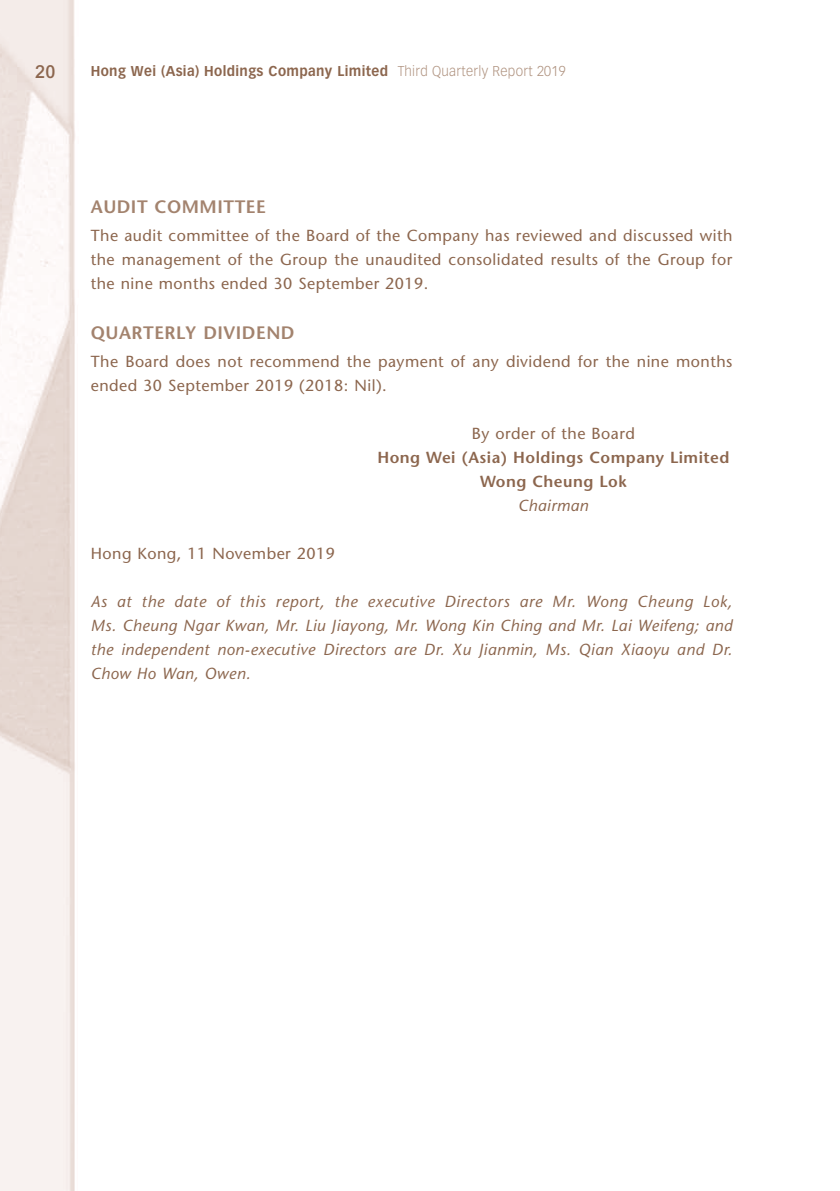
<style>
.page{position:relative;width:840px;height:1191px;background:#fff}
.page>*{position:absolute;margin:0;border:0;box-sizing:border-box;transform-origin:0 0}
.t1{font:600 18px "Stone Sans Std";letter-spacing:.03em;color:#a3836e}
.t2{font:500 18px "Arial MT Std";color:#8c664e}
.t3{font:500 16px/24px "Stone Sans Std";letter-spacing:.03em;color:#8c664e;text-align:justify}
.t4{font:italic 500 16px/24px "Stone Sans Std";letter-spacing:.03em;color:#8c664e;text-align:justify}
.t5{font:600 16px/24px "Stone Sans Std";letter-spacing:.03em;color:#8c664e;text-align:center}
.t6{font:700 14px "Vectora LT Std";letter-spacing:.025em;color:#8c664e;scale:.95 1}
.s1{font-weight:300;color:#af927f}
</style>
<div class="page">
<img style="left:0;top:0;width:75px;height:1191px">
<p class="t2" style="left:35px;top:61px;width:22px">20</p>
<p class="t6" style="left:91px;top:63px;width:501px">Hong Wei (Asia) Holdings Company Limited <span class="s1">Third Quarterly Report 2019</span></p>
<p class="t1" style="left:91px;top:196px;width:176px">AUDIT COMMITTEE</p>
<p class="t3" style="left:91px;top:224px;width:642px">The audit committee of the Board of the Company has reviewed and discussed with the management of the Group the unaudited consolidated results of the Group for the nine months ended 30 September 2019.</p>
<p class="t1" style="left:91px;top:322px;width:205px">QUARTERLY DIVIDEND</p>
<p class="t3" style="left:91px;top:349px;width:642px">The Board does not recommend the payment of any dividend for the nine months ended 30 September 2019 (2018: Nil).</p>
<p class="t3" style="left:471px;top:421px;width:164px">By order of the Board</p>
<p class="t5" style="left:377px;top:445px;width:353px">Hong Wei (Asia) Holdings Company Limited<br>Wong Cheung Lok</p>
<p class="t4" style="left:518px;top:493px;width:72px">Chairman</p>
<p class="t3" style="left:91px;top:541px;width:245px">Hong Kong, 11 November 2019</p>
<p class="t4" style="left:91px;top:589px;width:642px">As at the date of this report, the executive Directors are Mr. Wong Cheung Lok, Ms. Cheung Ngar Kwan, Mr. Liu Jiayong, Mr. Wong Kin Ching and Mr. Lai Weifeng; and the independent non-executive Directors are Dr. Xu Jianmin, Ms. Qian Xiaoyu and Dr.<br>Chow Ho Wan, Owen.</p>
</div>
